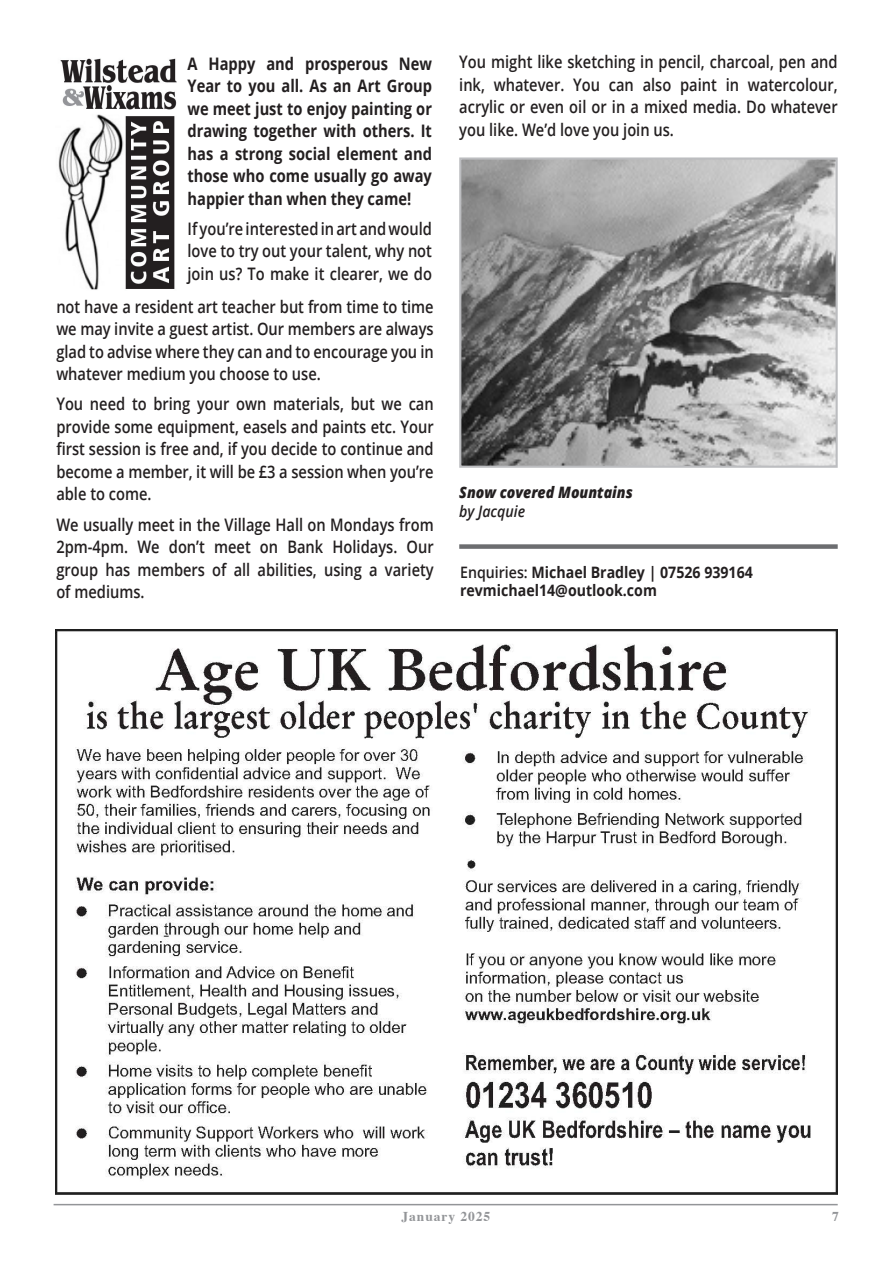
<style>
.page{position:relative;width:893px;height:1263px;background:#fff}
.page>*{position:absolute;margin:0;border:0;box-sizing:border-box;transform-origin:0 0}
.t1{font:600 17.25px/22.5px "Open Sans";color:#231f20;text-align:justify;scale:.85 1}
.t2{font:700 17.25px/22.5px "Open Sans";color:#231f20;text-align:justify;scale:.85 1}
.t3{font:700 15.75px "Open Sans";color:#231f20;scale:.9 1}
.t4{font:italic 800 15.75px/19.5px "Open Sans";color:#231f20;scale:.9 1}
.t5{font:700 13.5px "Times";letter-spacing:.07em;color:#939598}
.s1{font-weight:600}
</style>
<div class="page">
<hr style="left:54px;top:1204px;width:784px;height:1px;background:#939598">
<img style="left:55px;top:629px;width:782px;height:566px">
<img style="left:58px;top:58px;width:119px;height:232px">
<img style="left:462px;top:160px;width:373px;height:305px">
<div style="left:459px;top:157px;width:379px;height:311px;border:2px solid #bcbdc0"></div>
<div style="left:459px;top:544px;width:379px;height:5px;background:#6c6d70"></div>
<p class="t2" style="left:188px;top:52px;width:289px">A Happy and prosperous New Year to you all. As an Art Group we meet just to enjoy painting or drawing together with others. It has a strong social element and those who come usually go away happier than when they came!</p>
<p class="t1" style="left:188px;top:217px;width:289px">If you’re interested in art and would love to try out your talent, why not join us? To make it clearer, we do</p>
<p class="t1" style="left:56px;top:295px;width:446px">not have a resident art teacher but from time to time we may invite a guest artist. Our members are always glad to advise where they can and to encourage you in whatever medium you choose to use.</p>
<p class="t1" style="left:56px;top:392px;width:445px">You need to bring your own materials, but we can provide some equipment, easels and paints etc. Your first session is free and, if you decide to continue and become a member, it will be £3 a session when you’re able to come.</p>
<p class="t1" style="left:56px;top:513px;width:445px">We usually meet in the Village Hall on Mondays from 2pm-4pm. We don’t meet on Bank Holidays. Our group has members of all abilities, using a variety of mediums.</p>
<p class="t1" style="left:459px;top:51px;width:447px">You might like sketching in pencil, charcoal, pen and ink, whatever. You can also paint in watercolour, acrylic or even oil or in a mixed media. Do whatever you like. We’d love you join us.</p>
<p class="t4" style="left:459px;top:482px;width:194px">Snow covered Mountains <span class="s1">by Jacquie</span></p>
<p class="t3" style="left:460px;top:561px;width:327px"><span class="s1">Enquiries:</span> Michael Bradley | 07526 939164</p>
<p class="t3" style="left:460px;top:579px;width:220px">revmichael14@outlook.com</p>
<p class="t5" style="left:402px;top:1203px;width:90px">January 2025</p>
<p class="t5" style="left:832px;top:1203px;width:8px">7</p>
</div>
